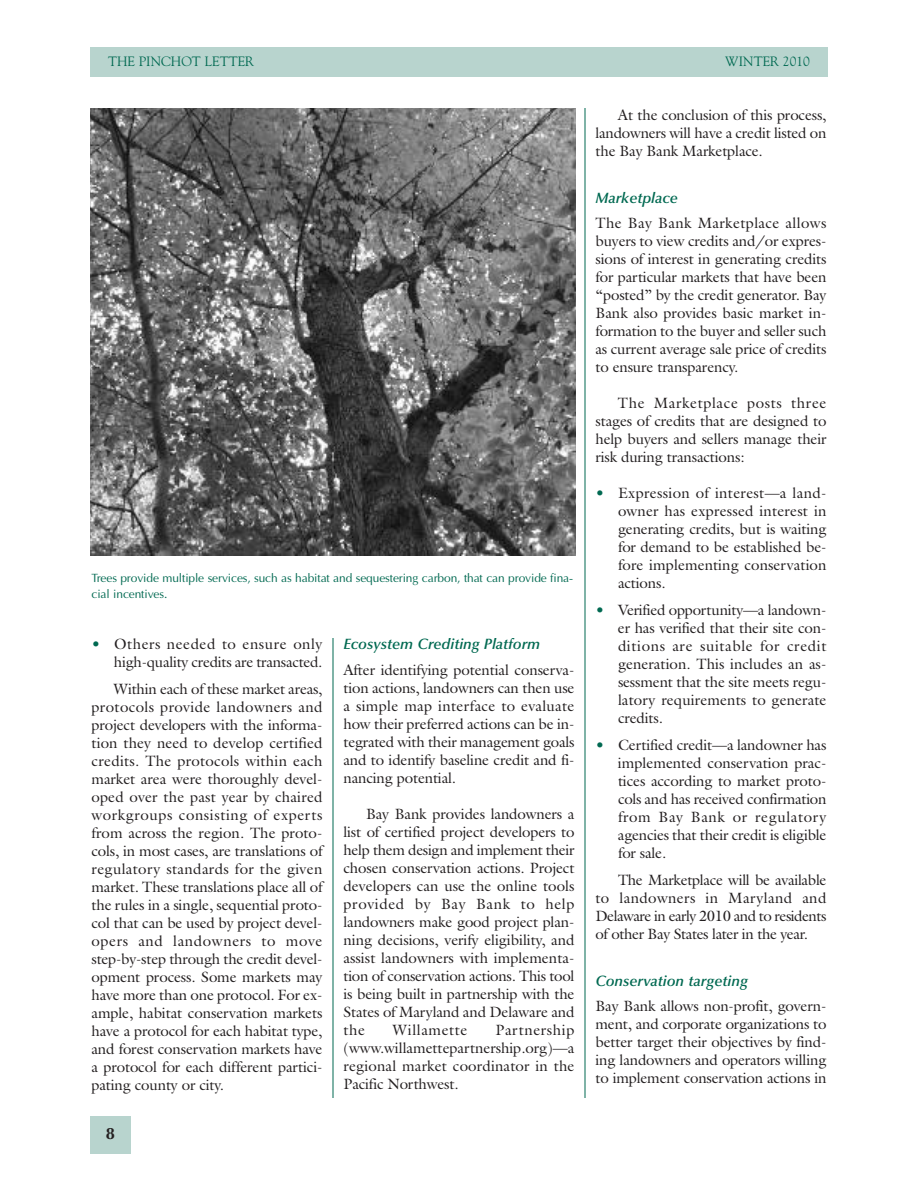
<style>
.page{position:relative;width:918px;height:1188px;background:#fff}
.page>*{position:absolute;margin:0;border:0;box-sizing:border-box;transform-origin:0 0}
.t1{font:700 16.5px "Optima";color:#231f20}
.t2{font:15px/18px "Galliard";letter-spacing:-.01em;color:#231f20;text-align:justify}
.t3{font:italic 600 15px "Optima";color:#006951}
.t4{font:15px "Galliard";letter-spacing:.04em;color:#231f20}
.t5{font:13.5px "Goudy";color:#006951}
.t6{font:12px/15.8px "Optima";letter-spacing:-.01em;color:#006951}
.s1{color:#006951}
</style>
<div class="page">
<hr style="left:333px;top:573px;width:1px;height:525px;background:#006951">
<hr style="left:585px;top:108px;width:1px;height:990px;background:#006951">
<div style="left:90px;top:47px;width:738px;height:29px;background:#b8d4ce"></div>
<div style="left:90px;top:1117px;width:41px;height:37px;background:#b8d4ce"></div>
<img style="left:90px;top:108px;width:486px;height:447px">
<p class="t5" style="left:108px;top:53px;width:148px">THE PINCHOT LETTER</p>
<p class="t5" style="left:725px;top:53px;width:86px">WINTER 2010</p>
<p class="t6" style="left:91px;top:570px;width:483px">Trees provide multiple services, such as habitat and sequestering carbon, that can provide fina&shy;cial incentives.</p>
<p class="t2" style="left:92px;top:634px;width:233px;text-align:right"><span class="s1">•</span> Others needed to ensure only high-quality credits are transacted.</p>
<p class="t2" style="left:91px;top:679px;width:233px;text-indent:23px">Within each of these market areas, protocols provide landowners and project developers with the informa&shy;tion they need to develop certified credits. The protocols within each market area were thoroughly devel&shy;oped over the past year by chaired workgroups consisting of experts from across the region. The proto&shy;cols, in most cases, are translations of regulatory standards for the given market. These translations place all of the rules in a single, sequential proto&shy;col that can be used by project devel&shy;opers and landowners to move step-by-step through the credit devel&shy;opment process. Some markets may have more than one protocol. For ex&shy;ample, habitat conservation markets have a protocol for each habitat type, and forest conservation markets have a protocol for each different partici&shy;pating county or city.</p>
<p class="t1" style="left:106px;top:1124px;width:11px">8</p>
<p class="t3" style="left:344px;top:638px;width:198px">Ecosystem Crediting Platform</p>
<p class="t2" style="left:344px;top:660px;width:233px">After identifying potential conserva&shy;tion actions, landowners can then use a simple map interface to evaluate how their preferred actions can be in&shy;tegrated with their management goals and to identify baseline credit and fi&shy;nancing potential.</p>
<p class="t2" style="left:343px;top:804px;width:233px;text-indent:23px">Bay Bank provides landowners a list of certified project developers to help them design and implement their chosen conservation actions. Project developers can use the online tools provided by Bay Bank to help landowners make good project plan&shy;ning decisions, verify eligibility, and assist landowners with implementa&shy;tion of conservation actions. This tool is being built in partnership with the States of Maryland and Delaware and the</p>
<p class="t2" style="left:343px;top:1020px;width:233px;text-indent:152px">Partnership (www.willamettepartnership.org)—a regional market coordinator in the Pacific Northwest.</p>
<p class="t4" style="left:393px;top:1021px;width:76px">Willamette</p>
<p class="t2" style="left:595px;top:106px;width:233px;text-indent:23px">At the conclusion of this process, landowners will have a credit listed on the Bay Bank Marketplace.</p>
<p class="t3" style="left:596px;top:192px;width:84px">Marketplace</p>
<p class="t2" style="left:595px;top:214px;width:233px">The Bay Bank Marketplace allows buyers to view credits and/or expres&shy;sions of interest in generating credits for particular markets that have been “posted” by the credit generator. Bay Bank also provides basic market in&shy;formation to the buyer and seller such as current average sale price of credits to ensure transparency.</p>
<p class="t2" style="left:595px;top:394px;width:233px;text-indent:22px">The Marketplace posts three stages of credits that are designed to help buyers and sellers manage their risk during transactions:</p>
<p class="t2" style="left:618px;top:484px;width:210px;text-indent:-22px"><span class="s1">•</span> Expression of interest—a land&shy;owner has expressed interest in generating credits, but is waiting for demand to be established be&shy;fore implementing conservation actions.</p>
<p class="t2" style="left:618px;top:601px;width:210px;text-indent:-22px"><span class="s1">•</span> Verified opportunity—a landown&shy;er has verified that their site con&shy;ditions are suitable for credit generation. This includes an as&shy;sessment that the site meets regu&shy;latory requirements to generate credits.</p>
<p class="t2" style="left:618px;top:736px;width:210px;text-indent:-22px"><span class="s1">•</span> Certified credit—a landowner has implemented conservation prac&shy;tices according to market proto&shy;cols and has received confirmation from Bay Bank or regulatory agencies that their credit is eligible for sale.</p>
<p class="t2" style="left:596px;top:871px;width:233px;text-indent:23px">The Marketplace will be available to landowners in Maryland and Delaware in early 2010 and to residents of other Bay States later in the year.</p>
<p class="t3" style="left:596px;top:975px;width:154px">Conservation targeting</p>
<p class="t2" style="left:596px;top:997px;width:233px">Bay Bank allows non-profit, govern&shy;ment, and corporate organizations to better target their objectives by find&shy;ing landowners and operators willing to implement conservation actions in</p>
</div>
